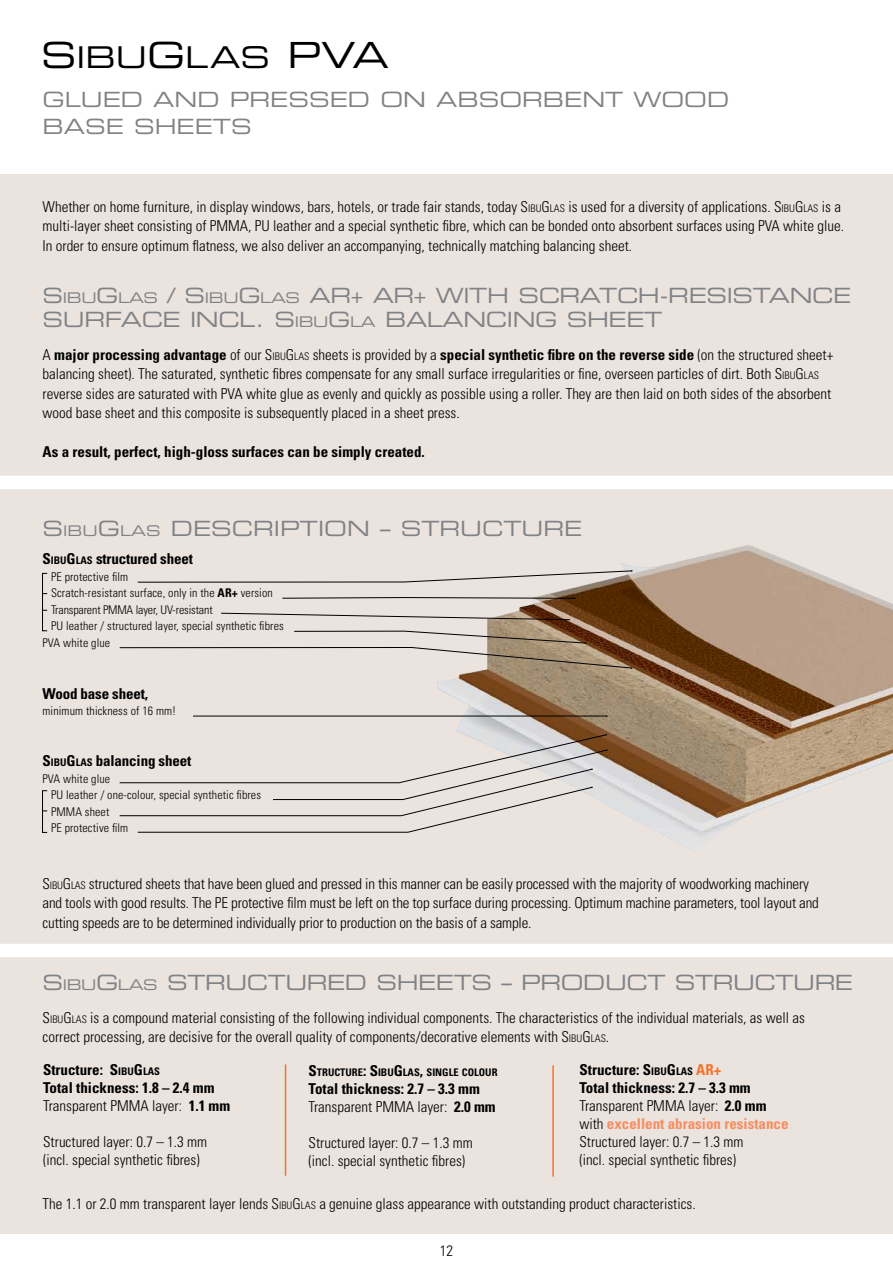
<style>
.page{position:relative;width:893px;height:1276px;background:#fff}
.page>*{position:absolute;margin:0;border:0;box-sizing:border-box;transform-origin:0 0}
.t1{font:30px "Eurostile LT Std Ex 2";color:#000}
.t2{font:21px/24px "Eurostile LT Std Ex 2";letter-spacing:-.02em;color:#808285}
.t3{font:21px/27px "Eurostile LT Std Ex 2";color:#808285}
.t4{font:300 condensed 15px/19.5px "Univers LT Std";color:#000}
.t5{font:700 condensed 15px/18px "Univers LT Std";color:#000}
.t6{font:300 condensed 12px/16.5px "Univers LT Std";letter-spacing:.01em;color:#000}
.t7{font:300 condensed 12px "Univers LT Std";letter-spacing:-.01em;color:#000}
.t8{font:700 condensed 10.5px "Univers LT Std";color:#000}
.s1{font-size:36px}
.s2{font-style:inherit}
.s3{font-size:10.5px}
.s4{font-size:14.7px}
.s5{font-weight:700}
.s6{font-weight:300}
.s7{font-size:15px}
.s8{font-weight:700;font-size:10.5px}
.s9{font-weight:700;color:#f4742c}
.s10{font-weight:700;color:#f68d61}
</style>
<div class="page">
<div style="left:0;top:174px;width:893px;height:325px;background:#ebe3de"></div>
<div style="left:0;top:948px;width:893px;height:285px;background:#ebe3de"></div>
<svg style="left:0;top:499px;width:893px;height:444px;background:#e0d5cd"></svg>
<img style="left:437px;top:546px;width:306px;height:187px">
<svg style="left:119px;top:734px;width:489px;height:98px;background:#e0d8d4"></svg>
<hr style="left:193px;top:716px;width:414px;height:1px;background:#000">
<svg style="left:282px;top:597px;width:294px;height:2px"></svg>
<svg style="left:137px;top:570px;width:496px;height:12px;background:#dbd3ce"></svg>
<svg style="left:221px;top:613px;width:349px;height:7px;background:#baafa6"></svg>
<svg style="left:119px;top:631px;width:513px;height:38px;background:#ccbfb4"></svg>
<div style="left:42px;top:573px;width:5px;height:58px;border:1px solid #000"></div>
<div style="left:42px;top:790px;width:5px;height:42px;border:1px solid #000"></div>
<hr style="left:285px;top:1064px;width:1px;height:111px;background:#f4742c">
<hr style="left:552px;top:1065px;width:2px;height:111px;background:#f4742c">
<div style="left:0;top:476px;width:893px;height:13px;background:#fff"></div>
<div style="left:0;top:943px;width:893px;height:14px;background:#fff"></div>
<h1 class="t1" style="left:41px;top:37px;width:349px"><span class="s1">S</span>IBU<span class="s1">G</span>LAS <span class="s1">PVA</span></h1>
<h2 class="t3" style="left:43px;top:85px;width:688px">GLUED AND PRESSED ON ABSORBENT WOOD<br>BASE SHEETS</h2>
<p class="t4" style="left:43px;top:197px;width:803px">Whether on home furniture, in display windows, bars, hotels, or trade fair stands, today <span class="s2">S</span><span class="s3">IBU</span><span class="s2">G</span><span class="s3">LAS</span> is used for a diversity of applications. S<span class="s3">IBU</span><span class="s2">G</span><span class="s3">LAS</span> is a multi-layer sheet consisting of PMMA, PU leather and a special synthetic fibre, which can be bonded onto absorbent surfaces using PVA white glue.<br>In order to ensure optimum flatness, we also deliver an accompanying, technically matching balancing sheet.</p>
<h2 class="t2" style="left:43px;top:283px;width:810px"><span class="s2">S</span> <span class="s4">IBU</span><span class="s2">G</span><span class="s4">LAS</span> <span class="s2">/ S</span> <span class="s4">IBU</span><span class="s2">G</span><span class="s4">LAS</span> AR+ AR+ WITH SCRATCH-RESISTANCE<br>SURFACE INCL. <span class="s2">S</span> <span class="s4">IBU</span><span class="s2">G</span><span class="s4">LA</span> BALANCING SHEET</h2>
<p class="t4" style="left:43px;top:345px;width:792px">A <span class="s5">major processing advantage</span> of our <span class="s2">S</span><span class="s3">IBU</span><span class="s2">G</span><span class="s3">LAS</span> sheets is provided by a <span class="s5">special synthetic fibre on the reverse side</span> (on the structured sheet+ balancing sheet). The saturated, synthetic fibres compensate for any small surface irregularities or fine, overseen particles of dirt. Both <span class="s2">S</span><span class="s3">IBU</span><span class="s2">G</span><span class="s3">LAS </span>reverse sides are saturated with PVA white glue as evenly and quickly as possible using a roller. They are then laid on both sides of the absorbent wood base sheet and this composite is subsequently placed in a sheet press.</p>
<p class="t5" style="left:43px;top:443px;width:384px">As a result, perfect, high-gloss surfaces can be simply created.</p>
<h2 class="t3" style="left:43px;top:514px;width:541px"><span class="s2">S</span> <span class="s4">IBU</span><span class="s2">G</span><span class="s4">LAS</span> DESCRIPTION – STRUCTURE</h2>
<p class="t5" style="left:43px;top:550px;width:152px"><span class="s2">S</span><span class="s3">IBU</span><span class="s2">G</span><span class="s3">LAS</span> structured sheet</p>
<p class="t6" style="left:51px;top:568px;width:79px">PE protective film</p>
<p class="t6" style="left:51px;top:585px;width:223px">Scratch-resistant surface, only in the <span class="s5">AR+</span> version</p>
<p class="t7" style="left:51px;top:602px;width:163px">Transparent PMMA layer, UV-resistant</p>
<p class="t6" style="left:51px;top:618px;width:234px">PU leather / structured layer, special synthetic fibres</p>
<p class="t6" style="left:43px;top:634px;width:69px">PVA white glue</p>
<p class="t5" style="left:43px;top:684px;width:107px">Wood base sheet,</p>
<p class="t6" style="left:43px;top:702px;width:135px">minimum thickness of 16 mm!</p>
<p class="t5" style="left:43px;top:752px;width:150px"><span class="s2">S</span><span class="s3">IBU</span><span class="s2">G</span><span class="s3">LAS</span> balancing sheet</p>
<p class="t6" style="left:51px;top:770px;width:212px;text-indent:-9px">PVA white glue<br>PU leather / one-colour, special synthetic fibres<br>PMMA sheet<br>PE protective film</p>
<p class="t4" style="left:43px;top:873px;width:778px"><span class="s2">S</span><span class="s3">IBU</span><span class="s2">G</span><span class="s3">LAS</span> structured sheets that have been glued and pressed in this manner can be easily processed with the majority of woodworking machinery and tools with good results. The PE protective film must be left on the top surface during processing. Optimum machine parameters, tool layout and cutting speeds are to be determined individually prior to production on the basis of a sample.</p>
<h2 class="t2" style="left:43px;top:969px;width:812px"><span class="s2">S</span> <span class="s4">IBU</span><span class="s2">G</span><span class="s4">LAS</span> STRUCTURED SHEETS – PRODUCT STRUCTURE</h2>
<p class="t4" style="left:43px;top:1007px;width:764px"><span class="s2">S</span><span class="s3">IBU</span><span class="s2">G</span><span class="s3">LAS</span> is a compound material consisting of the following individual components. The characteristics of the individual materials, as well as correct processing, are decisive for the overall quality of components/decorative elements with <span class="s2">S</span><span class="s3">IBU</span><span class="s2">G</span><span class="s3">LAS</span>.</p>
<p class="t5" style="left:43px;top:1061px;width:189px">Structure: <span class="s2">S</span><span class="s3">IBU</span><span class="s2">G</span><span class="s3">LAS<br></span>Total thickness: 1.8 – 2.4 mm<br><span class="s6">Transparent PMMA layer:</span> 1.1 mm</p>
<p class="t4" style="left:43px;top:1133px;width:166px;line-height:18px">Structured layer: 0.7 – 1.3 mm (incl. special synthetic fibres)</p>
<p class="t8" style="left:309px;top:1066px;width:190px"><span class="s7">S</span>TRUCTURE<span class="s7">: S</span>IBU<span class="s7">G</span>LAS<span class="s7">,</span> SINGLE COLOUR</p>
<p class="t5" style="left:309px;top:1079px;width:189px">Total thickness: 2.7 – 3.3 mm<br><span class="s6">Transparent PMMA layer:</span> 2.0 mm</p>
<p class="t4" style="left:309px;top:1134px;width:166px;line-height:18px">Structured layer: 0.7 – 1.3 mm (incl. special synthetic fibres)</p>
<p class="t4" style="left:579px;top:1061px;width:211px;line-height:18px"><span class="s5">Structure:</span> <span class="s5">S</span><span class="s8">IBU</span><span class="s5">G</span><span class="s8">LAS</span> <span class="s9">AR+<br></span><span class="s5">Total thickness: 2.7 – 3.3 mm<br></span>Transparent PMMA layer: <span class="s5">2.0 mm </span>with <span class="s10">excellent abrasion resistance<br></span>Structured layer: 0.7 – 1.3 mm<br>(incl. special synthetic fibres)</p>
<p class="t4" style="left:43px;top:1193px;width:655px">The 1.1 or 2.0 mm transparent layer lends <span class="s2">S</span><span class="s3">IBU</span><span class="s2">G</span><span class="s3">LAS</span> a genuine glass appearance with outstanding product characteristics.</p>
<p class="t4" style="left:440px;top:1241px;width:15px">12</p>
</div>
